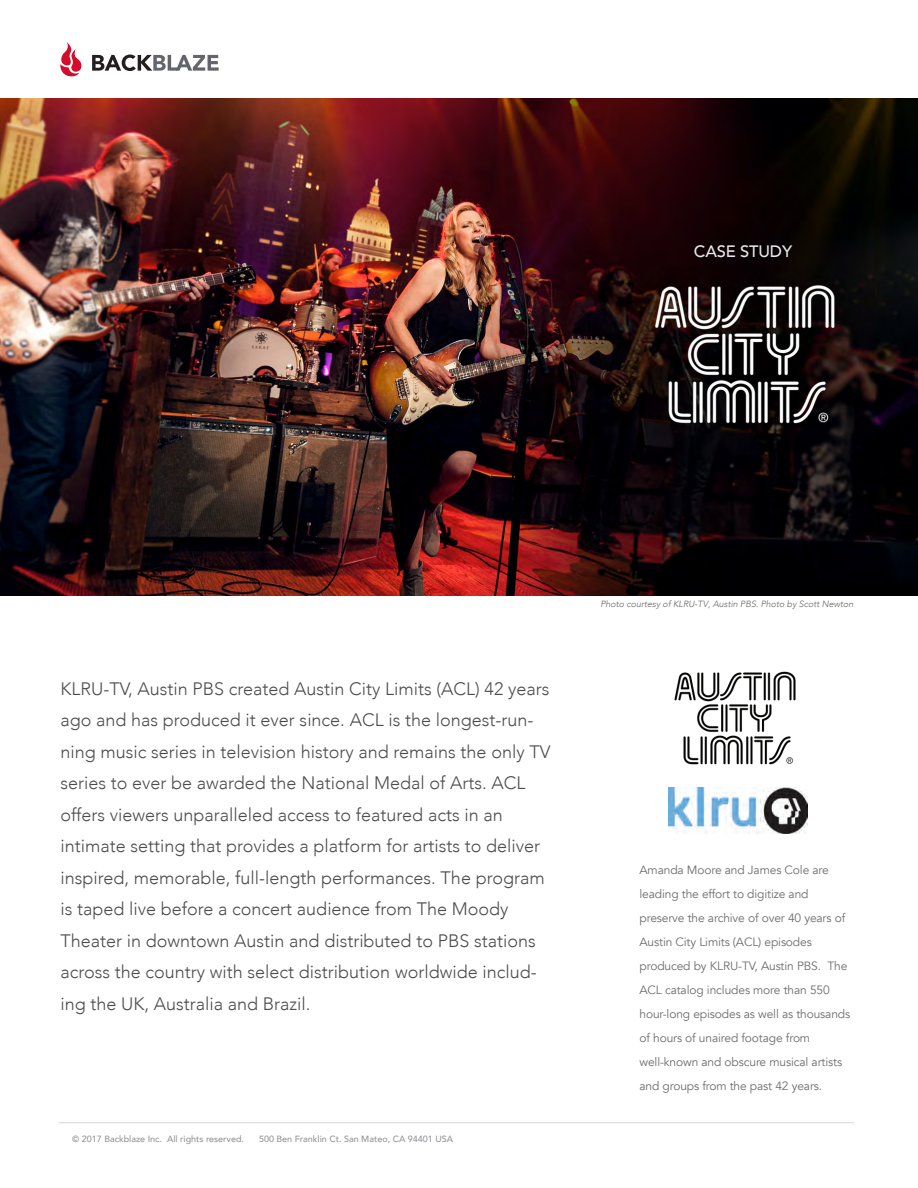
<style>
.page{position:relative;width:918px;height:1188px;background:#fff}
.page>*{position:absolute;margin:0;border:0;box-sizing:border-box;transform-origin:0 0}
.t1{font:300 18px/31.5px "Avenir";color:#4c4c4c}
.t2{font:500 16.5px "Avenir";letter-spacing:-.01em;color:#e6e7e9}
.t3{font:12px/24px "Avenir";letter-spacing:-.01em;color:#6c6d70}
.t4{font:500 9px "Avenir";color:#939598}
.t5{font:italic 300 9px "Avenir";color:#666}
</style>
<div class="page">
<img style="left:0;top:98px;width:918px;height:498px">
<hr style="left:58px;top:1122px;width:796px;height:1px;background:#d4d5d7">
<img style="left:668px;top:788px;width:139px;height:45px">
<img style="left:674px;top:671px;width:122px;height:94px">
<svg style="left:92px;top:55px;width:127px;height:16px"></svg>
<svg style="left:60px;top:42px;width:21px;height:34px"></svg>
<p class="t2" style="left:694px;top:237px;width:100px">CASE STUDY</p>
<p class="t1" style="left:61px;top:673px;width:491px">KLRU-TV, Austin PBS created Austin City Limits (ACL) 42 years ago and has produced it ever since. ACL is the longest-run&shy;ning music series in television history and remains the only TV series to ever be awarded the National Medal of Arts. ACL offers viewers unparalleled access to featured acts in an intimate setting that provides a platform for artists to deliver inspired, memorable, full-length performances. The program is taped live before a concert audience from The Moody Theater in downtown Austin and distributed to PBS stations across the country with select distribution worldwide includ&shy;ing the UK, Australia and Brazil.</p>
<p class="t4" style="left:72px;top:1131px;width:173px">© 2017 Backblaze Inc. All rights reserved.</p>
<p class="t4" style="left:259px;top:1131px;width:196px">500 Ben Franklin Ct. San Mateo, CA 94401 USA</p>
<p class="t5" style="left:600px;top:599px;width:255px">Photo courtesy of KLRU-TV, Austin PBS. Photo by Scott Newton</p>
<p class="t3" style="left:639px;top:859px;width:212px">Amanda Moore and James Cole are leading the effort to digitize and preserve the archive of over 40 years of Austin City Limits (ACL) episodes produced by KLRU-TV, Austin PBS. The ACL catalog includes more than 550 hour-long episodes as well as thousands of hours of unaired footage from well-known and obscure musical artists and groups from the past 42 years.</p>
</div>
